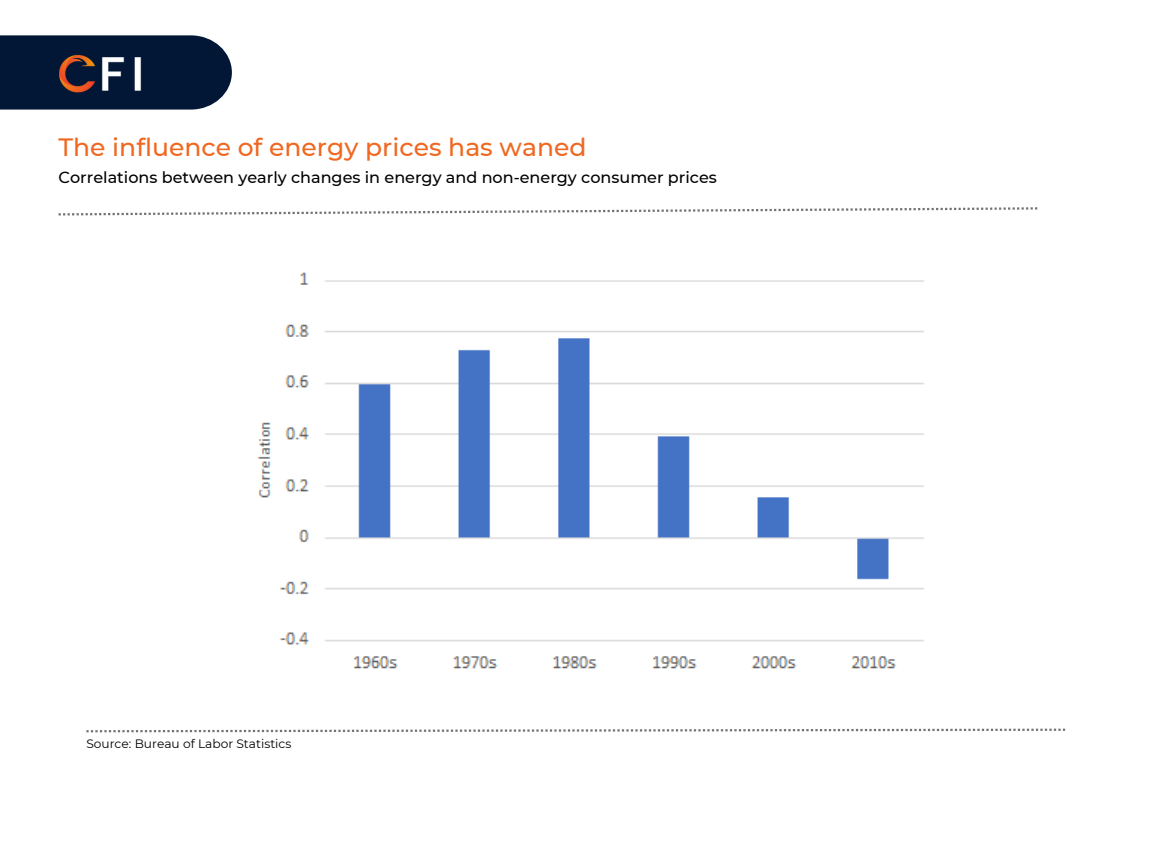
<style>
.page{position:relative;width:1152px;height:864px;background:#fff}
.page>*{position:absolute;margin:0;border:0;box-sizing:border-box;transform-origin:0 0}
.t1{font:500 25.05px "Montserrat";color:#f06820}
.t2{font:500 16.05px "Montserrat";color:#000}
.t3{font:12.15px "Montserrat";color:#000}
</style>
<div class="page">
<svg style="left:86px;top:729px;width:979px;height:3px"></svg>
<svg style="left:59px;top:207px;width:978px;height:9px"></svg>
<svg style="left:0;top:35px;width:232px;height:74px"></svg>
<img style="left:14px;top:41px;width:181px;height:52px">
<img style="left:257px;top:272px;width:667px;height:397px">
<p class="t1" style="left:59px;top:132px;width:529px">The influence of energy prices has waned</p>
<p class="t2" style="left:59px;top:168px;width:660px">Correlations between yearly changes in energy and non-energy consumer prices</p>
<p class="t3" style="left:86px;top:736px;width:207px">Source: Bureau of Labor Statistics</p>
</div>
